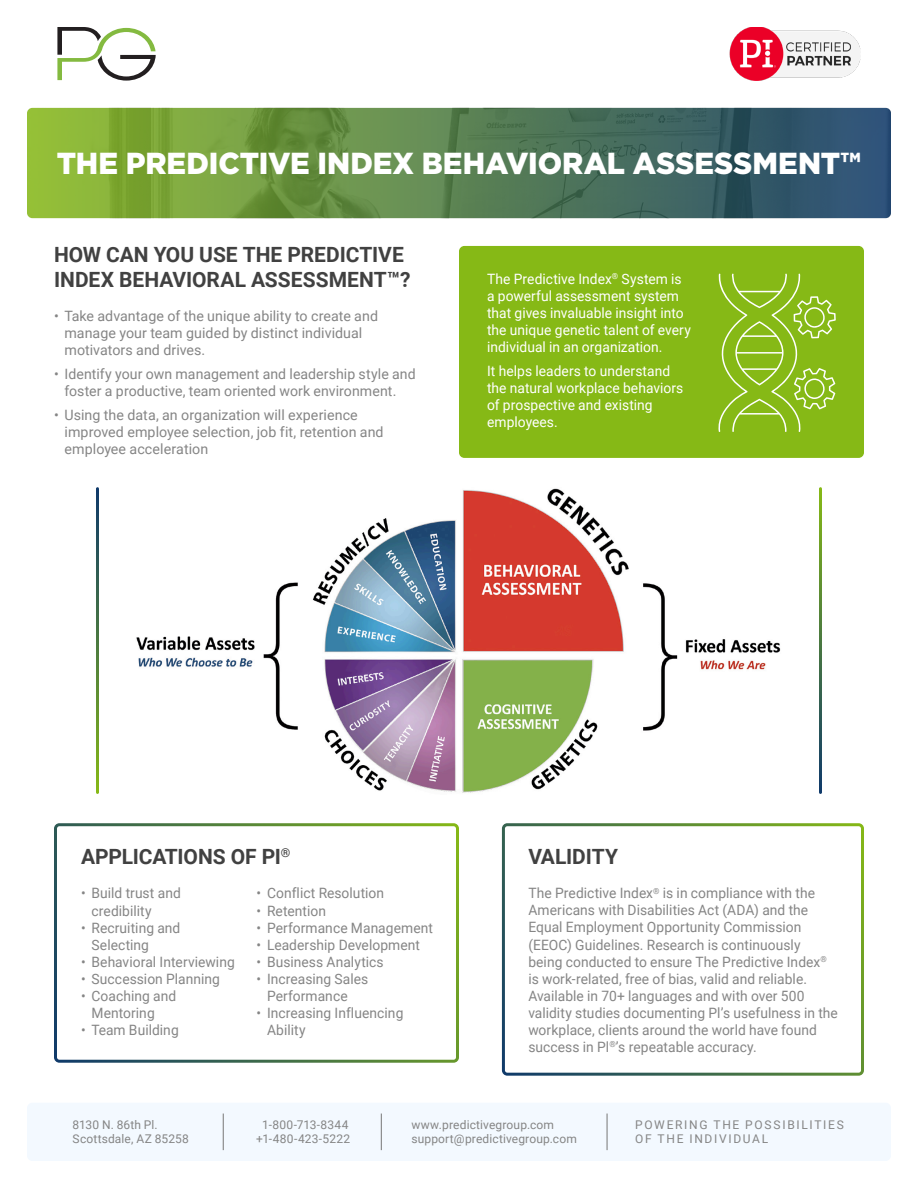
<style>
.page{position:relative;width:918px;height:1188px;background:#fff}
.page>*{position:absolute;margin:0;border:0;box-sizing:border-box;transform-origin:0 0}
.t1{font:900 30.3px "Gotham Pro";letter-spacing:-.005em;color:#fff}
.t2{font:700 21px/25.2px "Roboto";color:#414141}
.t3{font:14.25px/17.1px "Roboto";letter-spacing:.005em;color:#858585}
.t4{font:14.25px/17.1px "Roboto";letter-spacing:.005em;color:#fff}
.t5{font:12px/14.4px "Roboto";letter-spacing:.015em;color:#858585;text-align:center}
.t6{font:12px/14.4px "Roboto";letter-spacing:.14em;color:#858585}
</style>
<div class="page">
<div style="left:27px;top:1103px;width:864px;height:58px;background:#f3f9ff;border-radius:5px"></div>
<hr style="left:223px;top:1114px;width:1px;height:36px;background:#858585">
<hr style="left:381px;top:1114px;width:1px;height:36px;background:#858585">
<hr style="left:607px;top:1114px;width:1px;height:36px;background:#858585">
<img style="left:136px;top:488px;width:645px;height:305px">
<div style="left:502px;top:823px;width:362px;height:253px;border:3px solid #fff;border-radius:4px"></div>
<div style="left:54px;top:823px;width:405px;height:240px;border:3px solid #fff;border-radius:4px"></div>
<div style="left:459px;top:246px;width:405px;height:212px;background:#86b916;border-radius:5px"></div>
<svg style="left:718px;top:274px;width:118px;height:158px"></svg>
<img style="left:730px;top:27px;width:131px;height:54px">
<svg style="left:57px;top:27px;width:99px;height:54px"></svg>
<svg style="left:27px;top:108px;width:864px;height:110px;background:#5a8151"></svg>
<p class="t1" style="left:57px;top:146px;width:806px">THE PREDICTIVE INDEX BEHAVIORAL ASSESSMENT™</p>
<p class="t2" style="left:54px;top:241px;width:358px">HOW CAN YOU USE THE PREDICTIVE<br>INDEX BEHAVIORAL ASSESSMENT™?</p>
<p class="t3" style="left:64px;top:307px;width:315px;text-indent:-10px">• Take advantage of the unique ability to create and manage your team guided by distinct individual motivators and drives.</p>
<p class="t3" style="left:64px;top:365px;width:353px;text-indent:-10px">• Identify your own management and leadership style and foster a productive, team oriented work environment.</p>
<p class="t3" style="left:64px;top:406px;width:321px;text-indent:-10px">• Using the data, an organization will experience improved employee selection, job fit, retention and employee acceleration</p>
<p class="t4" style="left:487px;top:270px;width:205px">The Predictive Index<sup>®</sup> System is a powerful assessment system that gives invaluable insight into the unique genetic talent of every individual in an organization.</p>
<p class="t4" style="left:487px;top:362px;width:198px">It helps leaders to understand the natural workplace behaviors of prospective and existing employees.</p>
<p class="t2" style="left:81px;top:843px;width:211px">APPLICATIONS OF PI<sup>®</sup></p>
<p class="t3" style="left:92px;top:884px;width:91px;text-indent:-10px">• Build trust and credibility</p>
<p class="t3" style="left:92px;top:919px;width:90px;text-indent:-10px">• Recruiting and<br>Selecting</p>
<p class="t3" style="left:81px;top:953px;width:155px">• Behavioral Interviewing</p>
<p class="t3" style="left:81px;top:970px;width:141px">• Succession Planning</p>
<p class="t3" style="left:92px;top:987px;width:86px;text-indent:-10px">• Coaching and<br>Mentoring</p>
<p class="t3" style="left:81px;top:1021px;width:99px">• Team Building</p>
<p class="t3" style="left:256px;top:884px;width:129px">• Conflict Resolution</p>
<p class="t3" style="left:256px;top:901px;width:71px">• Retention</p>
<p class="t3" style="left:256px;top:919px;width:178px">• Performance Management</p>
<p class="t3" style="left:256px;top:936px;width:165px">• Leadership Development</p>
<p class="t3" style="left:256px;top:953px;width:129px">• Business Analytics</p>
<p class="t3" style="left:267px;top:970px;width:103px;text-indent:-10px">• Increasing Sales<br>Performance</p>
<p class="t3" style="left:267px;top:1004px;width:138px;text-indent:-10px">• Increasing Influencing<br>Ability</p>
<p class="t2" style="left:528px;top:843px;width:91px">VALIDITY</p>
<p class="t3" style="left:528px;top:884px;width:311px">The Predictive Index<sup>®</sup> is in compliance with the Americans with Disabilities Act (ADA) and the Equal Employment Opportunity Commission (EEOC) Guidelines. Research is continuously being conducted to ensure The Predictive Index<sup>® </sup>is work-related, free of bias, valid and reliable.<br>Available in 70+ languages and with over 500 validity studies documenting Pl’s usefulness in the workplace, clients around the world have found success in Pl<sup>®</sup>’s repeatable accuracy.</p>
<p class="t5" style="left:73px;top:1117px;width:87px">8130 N. 86th Pl.</p>
<p class="t5" style="left:73px;top:1131px;width:118px">Scottsdale, AZ 85258</p>
<p class="t5" style="left:256px;top:1117px;width:95px">1-800-713-8344 +1-480-423-5222</p>
<p class="t5" style="left:411px;top:1117px;width:167px;text-align:left">www.predictivegroup.com support@predictivegroup.com</p>
<p class="t6" style="left:635px;top:1117px;width:210px">POWERING THE POSSIBILITIES<br>OF THE INDIVIDUAL</p>
</div>
